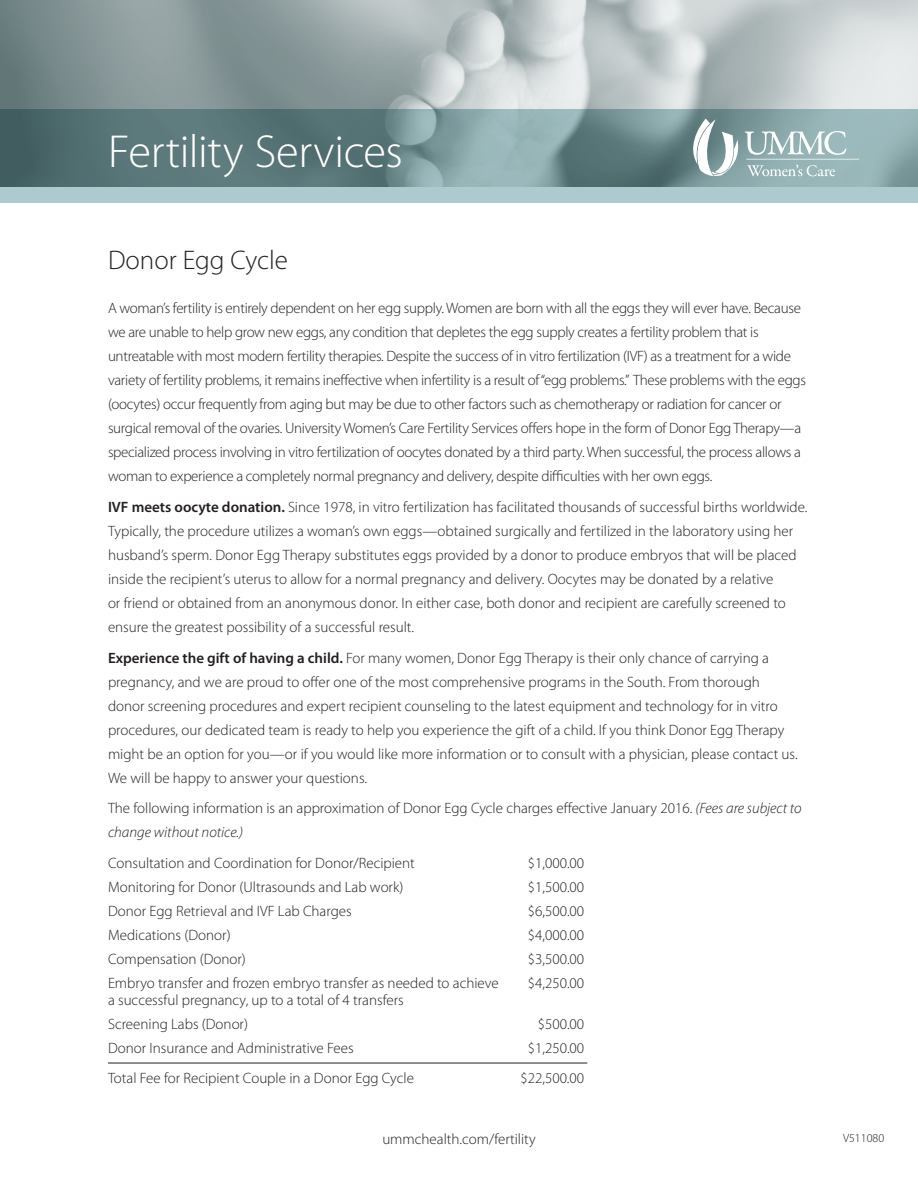
<style>
.page{position:relative;width:918px;height:1188px;background:#fff}
.page>*{position:absolute;margin:0;border:0;box-sizing:border-box;transform-origin:0 0}
.Body_Copy_expect_Mor{font:300 46.5px "Myriad Pro";letter-spacing:-.01em;color:#fff}
.text{font:300 27px "Myriad Pro";color:#231f20}
.text-2{font:300 15px/24px "Myriad Pro";color:#231f20}
.text-3{font:300 15px/24px "Myriad Pro";letter-spacing:-.02em;color:#231f20}
.text-4{font:300 12px "Myriad Pro";color:#231f20}
.s1{font-weight:600}
.s2{font-style:italic}
</style>
<div class="page">
<svg style="left:0;top:0;width:918px;height:109px;background:#aab5b6"></svg>
<hr style="left:108px;top:1063px;width:479px;height:1px;background:#231f20">
<svg style="left:0;top:109px;width:918px;height:93px;background:#769396"></svg>
<svg style="left:693px;top:119px;width:166px;height:57px"></svg>
<p class="Body_Copy_expect_Mor" style="left:108px;top:126px;width:296px">Fertility Services</p>
<p class="text" style="left:108px;top:245px;width:182px">Donor Egg Cycle</p>
<p class="text-3" style="left:108px;top:296px;width:700px">A woman’s fertility is entirely dependent on her egg supply. Women are born with all the eggs they will ever have. Because we are unable to help grow new eggs, any condition that depletes the egg supply creates a fertility problem that is untreatable with most modern fertility therapies. Despite the success of in vitro fertilization (IVF) as a treatment for a wide variety of fertility problems, it remains ineffective when infertility is a result of “egg problems.” These problems with the eggs (oocytes) occur frequently from aging but may be due to other factors such as chemotherapy or radiation for cancer or surgical removal of the ovaries. University Women’s Care Fertility Services offers hope in the form of Donor Egg Therapy—a specialized process involving in vitro fertilization of oocytes donated by a third party. When successful, the process allows a woman to experience a completely normal pregnancy and delivery, despite difficulties with her own eggs.</p>
<p class="text-2" style="left:108px;top:495px;width:701px"><span class="s1">IVF meets oocyte donation.</span> Since 1978, in vitro fertilization has facilitated thousands of successful births worldwide.<br>Typically, the procedure utilizes a woman’s own eggs—obtained surgically and fertilized in the laboratory using her husband’s sperm. Donor Egg Therapy substitutes eggs provided by a donor to produce embryos that will be placed inside the recipient’s uterus to allow for a normal pregnancy and delivery. Oocytes may be donated by a relative<br>or friend or obtained from an anonymous donor. In either case, both donor and recipient are carefully screened to ensure the greatest possibility of a successful result.</p>
<p class="text-2" style="left:108px;top:646px;width:691px"><span class="s1">Experience the gift of having a child.</span> For many women, Donor Egg Therapy is their only chance of carrying a pregnancy, and we are proud to offer one of the most comprehensive programs in the South. From thorough donor screening procedures and expert recipient counseling to the latest equipment and technology for in vitro procedures, our dedicated team is ready to help you experience the gift of a child. If you think Donor Egg Therapy might be an option for you—or if you would like more information or to consult with a physician, please contact us.<br>We will be happy to answer your questions.</p>
<p class="text-2" style="left:108px;top:797px;width:695px">The following information is an approximation of Donor Egg Cycle charges effective January 2016. <span class="s2">(Fees are subject to change without notice.)</span></p>
<p class="text-2" style="left:108px;top:851px;width:308px">Consultation and Coordination for Donor/Recipient</p>
<p class="text-2" style="left:528px;top:851px;width:58px">$1,000.00</p>
<p class="text-2" style="left:108px;top:875px;width:297px">Monitoring for Donor (Ultrasounds and Lab work)</p>
<p class="text-2" style="left:528px;top:875px;width:58px">$1,500.00</p>
<p class="text-2" style="left:108px;top:899px;width:245px">Donor Egg Retrieval and IVF Lab Charges</p>
<p class="text-2" style="left:528px;top:899px;width:58px">$6,500.00</p>
<p class="text-2" style="left:108px;top:923px;width:124px">Medications (Donor)</p>
<p class="text-2" style="left:528px;top:923px;width:58px">$4,000.00</p>
<p class="text-2" style="left:108px;top:947px;width:139px">Compensation (Donor)</p>
<p class="text-2" style="left:528px;top:947px;width:58px">$3,500.00</p>
<p class="text-2" style="left:108px;top:971px;width:392px">Embryo transfer and frozen embryo transfer as needed to achieve</p>
<p class="text-2" style="left:528px;top:971px;width:58px">$4,250.00</p>
<p class="text-2" style="left:108px;top:988px;width:297px">a successful pregnancy, up to a total of 4 transfers</p>
<p class="text-2" style="left:108px;top:1012px;width:142px">Screening Labs (Donor)</p>
<p class="text-2" style="left:538px;top:1012px;width:48px">$500.00</p>
<p class="text-2" style="left:108px;top:1036px;width:247px">Donor Insurance and Administrative Fees</p>
<p class="text-2" style="left:528px;top:1036px;width:58px">$1,250.00</p>
<p class="text-2" style="left:108px;top:1067px;width:307px">Total Fee for Recipient Couple in a Donor Egg Cycle</p>
<p class="text-2" style="left:520px;top:1067px;width:65px">$22,500.00</p>
<p class="text-2" style="left:382px;top:1127px;width:155px">ummchealth.com/fertility</p>
<p class="text-4" style="left:843px;top:1131px;width:43px">V511080</p>
</div>
